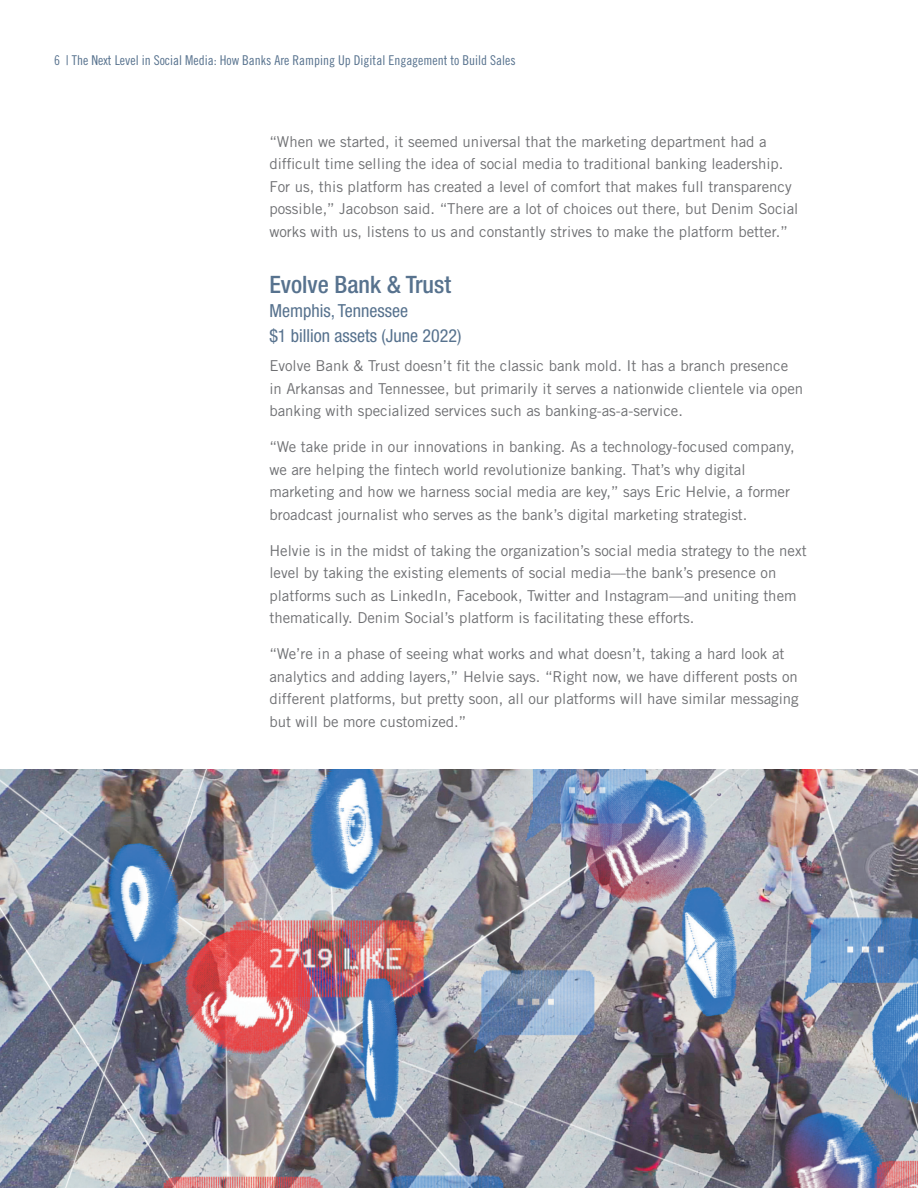
<style>
.page{position:relative;width:918px;height:1188px;background:#fff}
.page>*{position:absolute;margin:0;border:0;box-sizing:border-box;transform-origin:0 0}
.t1{font:500 condensed 24px "Helvetica Neue LT Std";color:#57728e}
.t2{font:condensed 18px/24.8px "Helvetica Neue LT Std";color:#57728e}
.t3{font:15px/22.5px "Trade Gothic LT Std";color:#6f7073}
.t4{font:13.5px "Trade Gothic LT Std Cn 18";color:#57728e}
</style>
<div class="page">
<img style="left:0;top:770px;width:918px;height:418px">
<p class="t4" style="left:54px;top:52px;width:463px">6 | The Next Level in Social Media: How Banks Are Ramping Up Digital Engagement to Build Sales</p>
<p class="t3" style="left:269px;top:130px;width:531px">“When we started, it seemed universal that the marketing department had a difficult time selling the idea of social media to traditional banking leadership.<br>For us, this platform has created a level of comfort that makes full transparency possible,” Jacobson said. “There are a lot of choices out there, but Denim Social works with us, listens to us and constantly strives to make the platform better.”</p>
<h1 class="t1" style="left:269px;top:270px;width:183px">Evolve Bank &amp; Trust</h1>
<p class="t2" style="left:269px;top:299px;width:194px">Memphis, Tennessee<br>$1 billion assets (June 2022)</p>
<p class="t3" style="left:269px;top:355px;width:535px">Evolve Bank &amp; Trust doesn’t fit the classic bank mold. It has a branch presence in Arkansas and Tennessee, but primarily it serves a nationwide clientele via open banking with specialized services such as banking-as-a-service.</p>
<p class="t3" style="left:269px;top:436px;width:527px">“We take pride in our innovations in banking. As a technology-focused company, we are helping the fintech world revolutionize banking. That’s why digital marketing and how we harness social media are key,” says Eric Helvie, a former broadcast journalist who serves as the bank’s digital marketing strategist.</p>
<p class="t3" style="left:269px;top:539px;width:539px">Helvie is in the midst of taking the organization’s social media strategy to the next level by taking the existing elements of social media—the bank’s presence on platforms such as LinkedIn, Facebook, Twitter and Instagram—and uniting them thematically. Denim Social’s platform is facilitating these efforts.</p>
<p class="t3" style="left:269px;top:643px;width:531px">“We’re in a phase of seeing what works and what doesn’t, taking a hard look at analytics and adding layers,” Helvie says. “Right now, we have different posts on different platforms, but pretty soon, all our platforms will have similar messaging but will be more customized.”</p>
</div>
